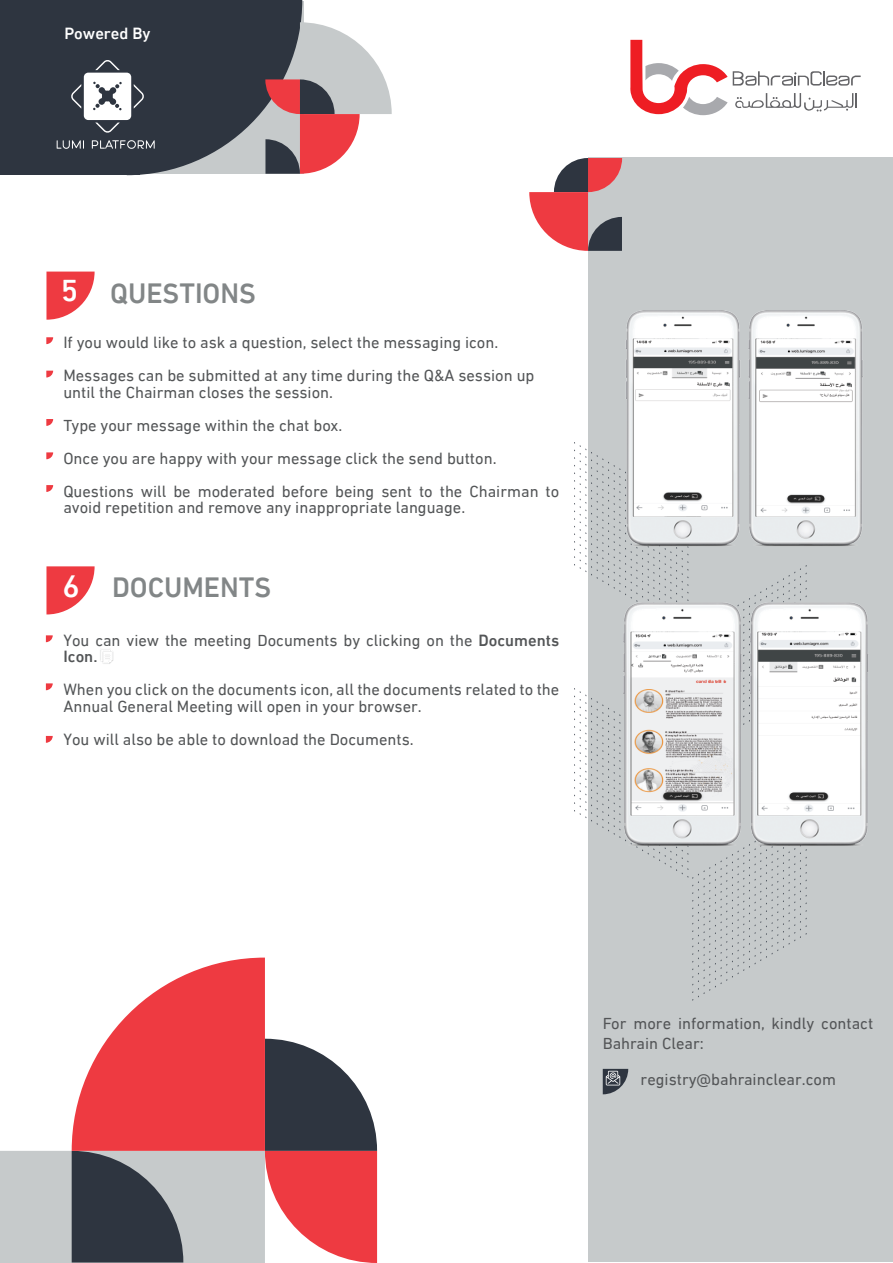
<style>
.page{position:relative;width:893px;height:1263px;background:#fff}
.page>*{position:absolute;margin:0;border:0;box-sizing:border-box;transform-origin:0 0}
.t1{font:500 28.5px "DIN Next LTW23";color:#828687}
.t2{font:16.5px/33px "DIN Next LTW23";color:#535557}
.t3{font:500 16.5px "DIN Next LTW23";color:#fff}
.s1{font-size:31.5px;color:#fff}
.s2{font-weight:500}
</style>
<div class="page">
<div style="left:588px;top:157px;width:305px;height:1105px;background:#c6cacb"></div>
<div style="left:0;top:0;width:139px;height:175px;background:#2e3540"></div>
<svg style="left:630px;top:40px;width:231px;height:75px"></svg>
<svg style="left:574px;top:442px;width:233px;height:558px"></svg>
<svg style="left:529px;top:158px;width:93px;height:93px"></svg>
<svg style="left:57px;top:0;width:335px;height:175px"></svg>
<svg style="left:46px;top:566px;width:49px;height:48px"></svg>
<svg style="left:46px;top:272px;width:49px;height:48px"></svg>
<svg style="left:46px;top:635px;width:7px;height:7px"></svg>
<svg style="left:46px;top:683px;width:7px;height:7px"></svg>
<svg style="left:46px;top:736px;width:7px;height:7px"></svg>
<svg style="left:46px;top:337px;width:7px;height:7px"></svg>
<svg style="left:46px;top:371px;width:7px;height:6px"></svg>
<svg style="left:46px;top:419px;width:7px;height:7px"></svg>
<svg style="left:46px;top:452px;width:7px;height:7px"></svg>
<svg style="left:46px;top:485px;width:7px;height:7px"></svg>
<img style="left:611px;top:310px;width:252px;height:241px">
<img style="left:608px;top:595px;width:260px;height:257px">
<svg style="left:100px;top:649px;width:14px;height:15px"></svg>
<svg style="left:0;top:957px;width:377px;height:306px"></svg>
<svg style="left:603px;top:1069px;width:25px;height:25px"></svg>
<p class="t3" style="left:65px;top:24px;width:87px">Powered By</p>
<h1 class="t1" style="left:61px;top:277px;width:197px"><span class="s1">5</span> QUESTIONS</h1>
<p class="t2" style="left:63px;top:326px;width:473px">If you would like to ask a question, select the messaging icon.<br>Messages can be submitted at any time during the Q&amp;A session up</p>
<p class="t2" style="left:63px;top:375px;width:497px">until the Chairman closes the session.<br>Type your message within the chat box.<br>Once you are happy with your message click the send button.<br>Questions will be moderated before being sent to the Chairman to</p>
<p class="t2" style="left:63px;top:491px;width:403px">avoid repetition and remove any inappropriate language.</p>
<h1 class="t1" style="left:63px;top:570px;width:210px"><span class="s1">6</span> DOCUMENTS</h1>
<p class="t2" style="left:63px;top:632px;width:497px;line-height:16.5px">You can view the meeting Documents by clicking on the <span class="s2">Documents<br>Icon.</span></p>
<p class="t2" style="left:63px;top:681px;width:497px;line-height:16.5px">When you click on the documents icon, all the documents related to the<br>Annual General Meeting will open in your browser.</p>
<p class="t2" style="left:63px;top:722px;width:352px">You will also be able to download the Documents.</p>
<p class="t2" style="left:603px;top:1013px;width:272px;line-height:19.8px">For more information, kindly contact<br>Bahrain Clear:</p>
<p class="t2" style="left:641px;top:1063px;width:197px">registry@bahrainclear.com</p>
</div>
